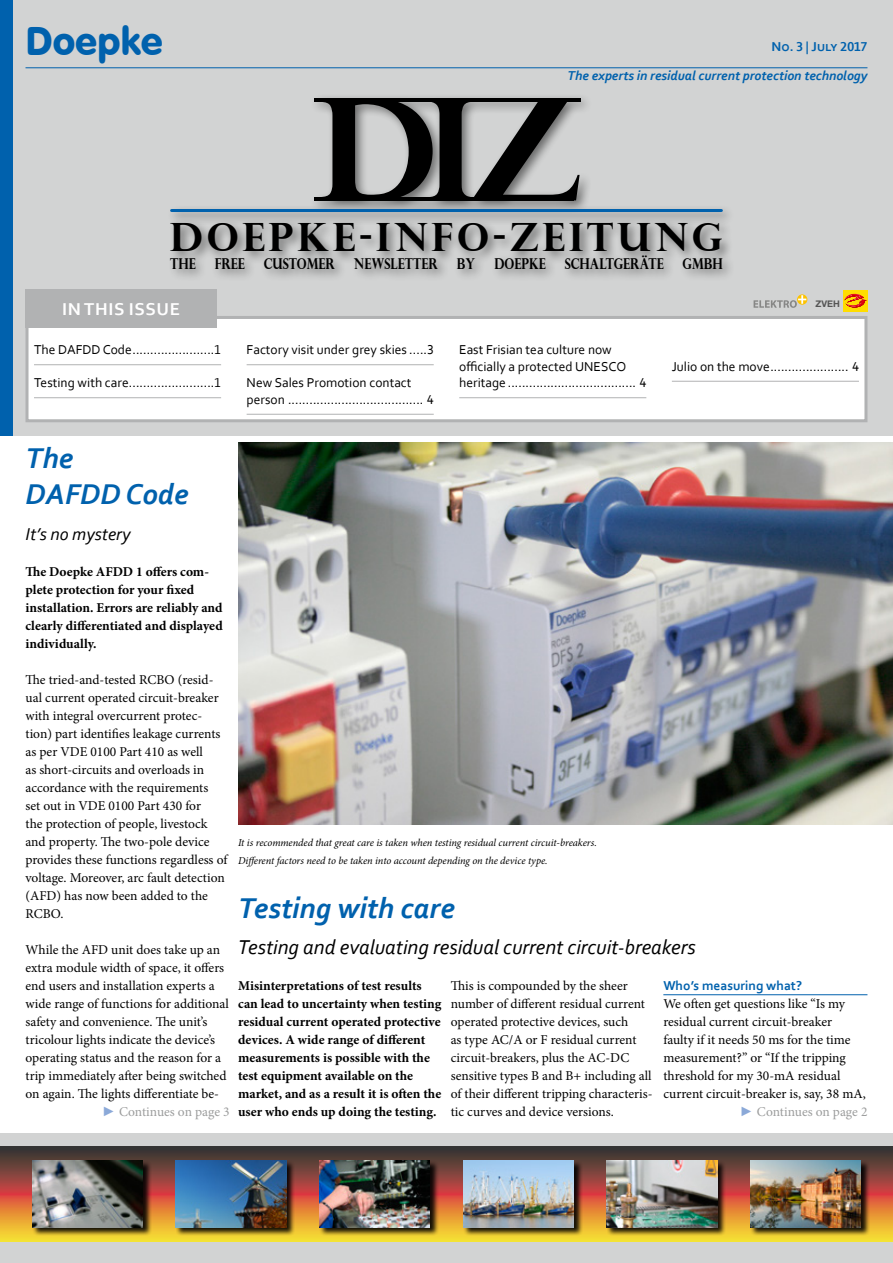
<style>
.page{position:relative;width:893px;height:1263px;background:#d2d3d3}
.page>*{position:absolute;margin:0;border:0;box-sizing:border-box;transform-origin:0 0}
.t1{font:700 39px "Perpetua Titling";letter-spacing:.095em;color:#000}
.t2{font:39px "VAG Rounded BT";color:#0061ad}
.t3{font:italic 700 30px/36px "Corbel";color:#0061ad}
.t4{font:italic 21px "Corbel";color:#000}
.t5{font:italic 18px "Corbel";color:#000}
.t6{font:700 18px "Corbel";letter-spacing:.04em;color:#fff}
.t7{font:700 15px "Perpetua Titling";color:#000;scale:.8 1}
.t8{font:13.5px/18px "Minion Pro";color:#000}
.t9{font:700 13.5px/18px "Minion Pro";color:#000}
.t10{font:13.5px/16.5px "Corbel";color:#000}
.t11{font:italic 700 13.5px "Corbel";color:#0061ad}
.t12{font:13.5px "Minion Pro";letter-spacing:-.005em;color:#9c9d9d}
.t13{font:700 13.5px "Corbel";color:#0061ad}
.t14{font:italic 10.5px/18px "Minion Pro";letter-spacing:-.005em;color:#000}
.t15{font:700 9.15px "Helvetica Neue";color:#565656}
.s1{font-family:"Arial";color:#8ba9d8}
</style>
<div class="page">
<div style="left:0;top:436px;width:893px;height:696px;background:#fff"></div>
<div style="left:26px;top:316px;width:841px;height:106px;background:#fff;border:3px solid #b1b2b3"></div>
<div style="left:0;top:0;width:13px;height:436px;background:#0061ad"></div>
<hr style="left:34px;top:364px;width:187px;height:1px;background:#b1b2b3">
<hr style="left:34px;top:397px;width:187px;height:1px;background:#b1b2b3">
<hr style="left:247px;top:364px;width:187px;height:1px;background:#b1b2b3">
<hr style="left:247px;top:414px;width:187px;height:1px;background:#b1b2b3">
<hr style="left:459px;top:397px;width:187px;height:1px;background:#b1b2b3">
<hr style="left:672px;top:381px;width:187px;height:1px;background:#b1b2b3">
<hr style="left:663px;top:994px;width:204px;height:1px;background:#0061ad">
<img style="left:238px;top:442px;width:655px;height:383px">
<hr style="left:26px;top:67px;width:841px;height:1px;background:#0061ad">
<div style="left:166px;top:218px;width:569px;height:64px;background:#000;opacity:.5"></div>
<div style="left:26px;top:289px;width:191px;height:38px;background:#b1b2b3"></div>
<div style="left:310px;top:94px;width:283px;height:120px;background:#000;opacity:.5"></div>
<hr style="left:314px;top:99px;width:266px;height:3px;background:#000">
<hr style="left:314px;top:197px;width:259px;height:3px;background:#000">
<svg style="left:320px;top:102px;width:260px;height:98px"></svg>
<div style="left:166px;top:204px;width:570px;height:21px;background:#000;opacity:.5"></div>
<hr style="left:172px;top:209px;width:549px;height:3px;background:#0061ad">
<svg style="left:0;top:1146px;width:893px;height:96px;background:#966b36"></svg>
<div style="left:319px;top:1160px;width:120px;height:76px;background:#000;opacity:.9"></div>
<img style="left:319px;top:1161px;width:111px;height:66px">
<div style="left:32px;top:1160px;width:120px;height:76px;background:#000;opacity:.9"></div>
<img style="left:32px;top:1161px;width:111px;height:66px">
<div style="left:606px;top:1160px;width:120px;height:76px;background:#000;opacity:.9"></div>
<img style="left:607px;top:1161px;width:110px;height:66px">
<div style="left:176px;top:1160px;width:119px;height:76px;background:#000;opacity:.9"></div>
<img style="left:176px;top:1161px;width:110px;height:66px">
<div style="left:750px;top:1160px;width:120px;height:76px;background:#000;opacity:.9"></div>
<img style="left:750px;top:1161px;width:111px;height:66px">
<div style="left:463px;top:1160px;width:120px;height:76px;background:#000;opacity:.9"></div>
<img style="left:463px;top:1161px;width:111px;height:66px">
<svg style="left:754px;top:295px;width:52px;height:13px"></svg>
<div style="left:843px;top:290px;width:24px;height:21px;background:#fd0"></div>
<svg style="left:845px;top:294px;width:21px;height:13px"></svg>
<h1 class="t2" style="left:26px;top:17px;width:139px">Doepke</h1>
<p class="t13" style="left:772px;top:38px;width:97px">No. 3 | July 2017</p>
<p class="t11" style="left:567px;top:67px;width:301px">The experts in residual current protection technology</p>
<h1 class="t1" style="left:170px;top:213px;width:554px">DOEPKE-INFO-ZEITUNG</h1>
<p class="t7" style="left:170px;top:254px;width:34px">THE</p>
<p class="t7" style="left:215px;top:254px;width:39px">FREE</p>
<p class="t7" style="left:264px;top:254px;width:90px">CUSTOMER</p>
<p class="t7" style="left:354px;top:254px;width:107px">NEWSLETTER</p>
<p class="t7" style="left:457px;top:254px;width:25px">BY</p>
<p class="t7" style="left:494px;top:254px;width:66px">DOEPKE</p>
<p class="t7" style="left:565px;top:254px;width:125px">SCHALTGERÄTE</p>
<p class="t7" style="left:683px;top:254px;width:52px">GMBH</p>
<h3 class="t6" style="left:62px;top:298px;width:120px">IN THIS ISSUE</h3>
<p class="t15" style="left:815px;top:298px;width:26px">ZVEH</p>
<p class="t10" style="left:34px;top:341px;width:189px">The DAFDD Code.......................1</p>
<p class="t10" style="left:34px;top:374px;width:189px">Testing with care........................1</p>
<p class="t10" style="left:247px;top:341px;width:189px">Factory visit under grey skies .....3</p>
<p class="t10" style="left:247px;top:374px;width:189px">New Sales Promotion contact person ...................................... 4</p>
<p class="t10" style="left:459px;top:341px;width:189px">East Frisian tea culture now officially a protected UNESCO heritage .................................... 4</p>
<p class="t10" style="left:672px;top:358px;width:189px">Julio on the move...................... 4</p>
<h2 class="t3" style="left:26px;top:439px;width:165px">The<br>DAFDD Code</h2>
<h3 class="t5" style="left:26px;top:523px;width:106px">It’s no mystery</h3>
<p class="t9" style="left:26px;top:563px;width:199px">The Doepke AFDD 1 offers com&shy;plete protection for your fixed installation. Errors are reliably and clearly differentiated and displayed individually.</p>
<p class="t8" style="left:26px;top:671px;width:203px">The tried-and-tested RCBO (resid&shy;ual current operated circuit-breaker with integral overcurrent protec&shy;tion) part identifies leakage currents as per VDE 0100 Part 410 as well<br>as short-circuits and overloads in accordance with the requirements<br>set out in VDE 0100 Part 430 for<br>the protection of people, livestock and property. The two-pole device provides these functions regardless of voltage. Moreover, arc fault detection (AFD) has now been added to the RCBO.</p>
<p class="t8" style="left:26px;top:941px;width:205px">While the AFD unit does take up an extra module width of space, it offers end users and installation experts a wide range of functions for additional safety and convenience. The unit’s tricolour lights indicate the device’s operating status and the reason for a trip immediately after being switched on again. The lights differentiate be-</p>
<p class="t12" style="left:102px;top:1103px;width:129px"><span class="s1">►</span> Continues on page 3</p>
<p class="t14" style="left:238px;top:834px;width:360px">It is recommended that great care is taken when testing residual current circuit-breakers.<br>Different factors need to be taken into account depending on the device type.</p>
<h2 class="t3" style="left:238px;top:889px;width:218px">Testing with care</h2>
<h3 class="t4" style="left:238px;top:934px;width:459px">Testing and evaluating residual current circuit-breakers</h3>
<p class="t9" style="left:238px;top:977px;width:205px">Misinterpretations of test results can lead to uncertainty when testing residual current operated protective devices. A wide range of different measurements is possible with the test equipment available on the market, and as a result it is often the user who ends up doing the testing.</p>
<p class="t8" style="left:451px;top:977px;width:203px">This is compounded by the sheer number of different residual current operated protective devices, such<br>as type AC/A or F residual current circuit-breakers, plus the AC-DC sensitive types B and B+ including all of their different tripping characteris&shy;tic curves and device versions.</p>
<p class="t13" style="left:663px;top:977px;width:140px">Who’s measuring what?</p>
<p class="t8" style="left:663px;top:995px;width:183px">We often get questions like “Is my</p>
<p class="t8" style="left:663px;top:1013px;width:170px">residual current circuit-breaker</p>
<p class="t8" style="left:663px;top:1031px;width:189px">faulty if it needs 50 ms for the time</p>
<p class="t8" style="left:663px;top:1049px;width:184px">measurement?” or “If the tripping</p>
<p class="t8" style="left:663px;top:1067px;width:179px">threshold for my 30-mA residual</p>
<p class="t8" style="left:663px;top:1085px;width:204px">current circuit-breaker is, say, 38 mA,</p>
<p class="t12" style="left:740px;top:1103px;width:129px"><span class="s1">►</span> Continues on page 2</p>
</div>
